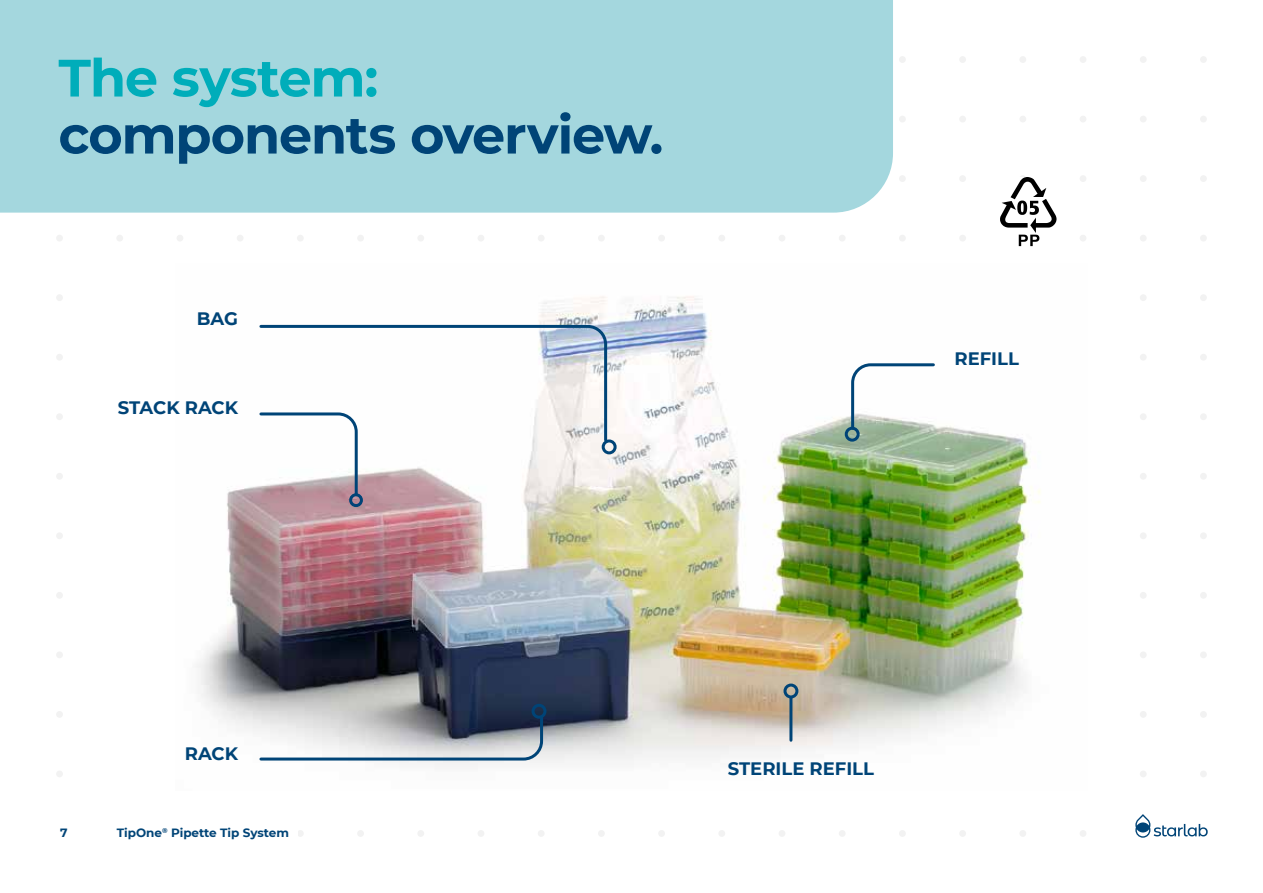
<style>
.page{position:relative;width:1263px;height:893px;background:#fff}
.page>*{position:absolute;margin:0;border:0;box-sizing:border-box;transform-origin:0 0}
.t1{font:700 52.5px "Montserrat";letter-spacing:-.025em;color:#047}
.t2{font:700 52.5px "Montserrat";letter-spacing:-.02em;color:#00adba}
.t3{font:700 18px "Montserrat";color:#047}
.t4{font:700 12px "Montserrat";color:#047}
</style>
<div class="page">
<div style="left:899px;top:56px;width:7px;height:7px;background:#f2f2f2;border-radius:50%"></div>
<div style="left:959px;top:56px;width:7px;height:7px;background:#f2f2f2;border-radius:50%"></div>
<div style="left:1019px;top:56px;width:7px;height:7px;background:#f2f2f2;border-radius:50%"></div>
<div style="left:1080px;top:56px;width:6px;height:7px;background:#f2f2f2;border-radius:50%"></div>
<div style="left:1140px;top:56px;width:7px;height:7px;background:#f2f2f2;border-radius:50%"></div>
<div style="left:1200px;top:56px;width:7px;height:7px;background:#f2f2f2;border-radius:50%"></div>
<div style="left:899px;top:116px;width:7px;height:6px;background:#f2f2f2;border-radius:50%"></div>
<div style="left:959px;top:116px;width:7px;height:6px;background:#f2f2f2;border-radius:50%"></div>
<div style="left:1019px;top:116px;width:7px;height:6px;background:#f2f2f2;border-radius:50%"></div>
<svg style="left:1080px;top:116px;width:6px;height:6px"></svg>
<div style="left:1140px;top:116px;width:7px;height:6px;background:#f2f2f2;border-radius:50%"></div>
<div style="left:1200px;top:116px;width:7px;height:6px;background:#f2f2f2;border-radius:50%"></div>
<div style="left:899px;top:175px;width:7px;height:7px;background:#f2f2f2;border-radius:50%"></div>
<div style="left:959px;top:175px;width:7px;height:7px;background:#f2f2f2;border-radius:50%"></div>
<div style="left:1019px;top:175px;width:7px;height:7px;background:#f2f2f2;border-radius:50%"></div>
<div style="left:1080px;top:175px;width:6px;height:7px;background:#f2f2f2;border-radius:50%"></div>
<div style="left:1140px;top:175px;width:7px;height:7px;background:#f2f2f2;border-radius:50%"></div>
<div style="left:1200px;top:175px;width:7px;height:7px;background:#f2f2f2;border-radius:50%"></div>
<div style="left:56px;top:235px;width:7px;height:7px;background:#f2f2f2;border-radius:50%"></div>
<div style="left:116px;top:235px;width:7px;height:7px;background:#f2f2f2;border-radius:50%"></div>
<div style="left:177px;top:235px;width:6px;height:7px;background:#f2f2f2;border-radius:50%"></div>
<div style="left:237px;top:235px;width:7px;height:7px;background:#f2f2f2;border-radius:50%"></div>
<div style="left:297px;top:235px;width:7px;height:7px;background:#f2f2f2;border-radius:50%"></div>
<div style="left:357px;top:235px;width:7px;height:7px;background:#f2f2f2;border-radius:50%"></div>
<div style="left:417px;top:235px;width:7px;height:7px;background:#f2f2f2;border-radius:50%"></div>
<div style="left:478px;top:235px;width:6px;height:7px;background:#f2f2f2;border-radius:50%"></div>
<div style="left:538px;top:235px;width:7px;height:7px;background:#f2f2f2;border-radius:50%"></div>
<div style="left:598px;top:235px;width:7px;height:7px;background:#f2f2f2;border-radius:50%"></div>
<div style="left:658px;top:235px;width:7px;height:7px;background:#f2f2f2;border-radius:50%"></div>
<div style="left:718px;top:235px;width:7px;height:7px;background:#f2f2f2;border-radius:50%"></div>
<div style="left:779px;top:235px;width:6px;height:7px;background:#f2f2f2;border-radius:50%"></div>
<div style="left:839px;top:235px;width:7px;height:7px;background:#f2f2f2;border-radius:50%"></div>
<div style="left:899px;top:235px;width:7px;height:7px;background:#f2f2f2;border-radius:50%"></div>
<div style="left:959px;top:235px;width:7px;height:7px;background:#f2f2f2;border-radius:50%"></div>
<div style="left:1080px;top:235px;width:6px;height:7px;background:#f2f2f2;border-radius:50%"></div>
<div style="left:1140px;top:235px;width:7px;height:7px;background:#f2f2f2;border-radius:50%"></div>
<div style="left:1200px;top:235px;width:7px;height:7px;background:#f2f2f2;border-radius:50%"></div>
<div style="left:56px;top:294px;width:7px;height:7px;background:#f2f2f2;border-radius:50%"></div>
<div style="left:1140px;top:294px;width:7px;height:7px;background:#f2f2f2;border-radius:50%"></div>
<div style="left:1200px;top:294px;width:7px;height:7px;background:#f2f2f2;border-radius:50%"></div>
<div style="left:56px;top:354px;width:7px;height:7px;background:#f2f2f2;border-radius:50%"></div>
<div style="left:1140px;top:354px;width:7px;height:7px;background:#f2f2f2;border-radius:50%"></div>
<div style="left:1200px;top:354px;width:7px;height:7px;background:#f2f2f2;border-radius:50%"></div>
<div style="left:56px;top:413px;width:7px;height:7px;background:#f2f2f2;border-radius:50%"></div>
<div style="left:1140px;top:413px;width:7px;height:7px;background:#f2f2f2;border-radius:50%"></div>
<div style="left:1200px;top:413px;width:7px;height:7px;background:#f2f2f2;border-radius:50%"></div>
<div style="left:56px;top:473px;width:7px;height:7px;background:#f2f2f2;border-radius:50%"></div>
<div style="left:1140px;top:473px;width:7px;height:7px;background:#f2f2f2;border-radius:50%"></div>
<div style="left:1200px;top:473px;width:7px;height:7px;background:#f2f2f2;border-radius:50%"></div>
<div style="left:56px;top:532px;width:7px;height:7px;background:#f2f2f2;border-radius:50%"></div>
<div style="left:1140px;top:532px;width:7px;height:7px;background:#f2f2f2;border-radius:50%"></div>
<div style="left:1200px;top:532px;width:7px;height:7px;background:#f2f2f2;border-radius:50%"></div>
<div style="left:56px;top:592px;width:7px;height:7px;background:#f2f2f2;border-radius:50%"></div>
<div style="left:1140px;top:592px;width:7px;height:7px;background:#f2f2f2;border-radius:50%"></div>
<div style="left:1200px;top:592px;width:7px;height:7px;background:#f2f2f2;border-radius:50%"></div>
<div style="left:56px;top:651px;width:7px;height:7px;background:#f2f2f2;border-radius:50%"></div>
<div style="left:1140px;top:651px;width:7px;height:7px;background:#f2f2f2;border-radius:50%"></div>
<div style="left:1200px;top:651px;width:7px;height:7px;background:#f2f2f2;border-radius:50%"></div>
<div style="left:56px;top:711px;width:7px;height:7px;background:#f2f2f2;border-radius:50%"></div>
<div style="left:1140px;top:711px;width:7px;height:7px;background:#f2f2f2;border-radius:50%"></div>
<div style="left:1200px;top:711px;width:7px;height:7px;background:#f2f2f2;border-radius:50%"></div>
<div style="left:56px;top:770px;width:7px;height:7px;background:#f2f2f2;border-radius:50%"></div>
<div style="left:1140px;top:770px;width:7px;height:7px;background:#f2f2f2;border-radius:50%"></div>
<div style="left:1200px;top:770px;width:7px;height:7px;background:#f2f2f2;border-radius:50%"></div>
<div style="left:297px;top:830px;width:7px;height:7px;background:#f2f2f2;border-radius:50%"></div>
<div style="left:357px;top:830px;width:7px;height:7px;background:#f2f2f2;border-radius:50%"></div>
<div style="left:417px;top:830px;width:7px;height:7px;background:#f2f2f2;border-radius:50%"></div>
<div style="left:478px;top:830px;width:6px;height:7px;background:#f2f2f2;border-radius:50%"></div>
<div style="left:538px;top:830px;width:7px;height:7px;background:#f2f2f2;border-radius:50%"></div>
<div style="left:598px;top:830px;width:7px;height:7px;background:#f2f2f2;border-radius:50%"></div>
<div style="left:658px;top:830px;width:7px;height:7px;background:#f2f2f2;border-radius:50%"></div>
<div style="left:718px;top:830px;width:7px;height:7px;background:#f2f2f2;border-radius:50%"></div>
<div style="left:779px;top:830px;width:6px;height:7px;background:#f2f2f2;border-radius:50%"></div>
<div style="left:839px;top:830px;width:7px;height:7px;background:#f2f2f2;border-radius:50%"></div>
<div style="left:899px;top:830px;width:7px;height:7px;background:#f2f2f2;border-radius:50%"></div>
<div style="left:959px;top:830px;width:7px;height:7px;background:#f2f2f2;border-radius:50%"></div>
<div style="left:1019px;top:830px;width:7px;height:7px;background:#f2f2f2;border-radius:50%"></div>
<div style="left:1080px;top:830px;width:6px;height:7px;background:#f2f2f2;border-radius:50%"></div>
<div style="left:55px;top:816px;width:243px;height:33px;background:#fff"></div>
<img style="left:196px;top:296px;width:845px;height:471px">
<div style="left:845px;top:427px;width:15px;height:15px;border:3px solid #047;border-radius:50%"></div>
<div style="left:602px;top:439px;width:15px;height:15px;border:3px solid #047;border-radius:50%"></div>
<div style="left:349px;top:493px;width:14px;height:14px;border:3px solid #047;border-radius:50%"></div>
<div style="left:531px;top:704px;width:15px;height:15px;border:3px solid #047;border-radius:50%"></div>
<div style="left:783px;top:684px;width:15px;height:14px;border:3px solid #047;border-radius:50%"></div>
<svg style="left:1000px;top:177px;width:56px;height:69px"></svg>
<div style="left:0;top:0;width:893px;height:213px;background:#a4d7de"></div>
<svg style="left:850px;top:362px;width:86px;height:69px"></svg>
<svg style="left:258px;top:323px;width:351px;height:175px"></svg>
<svg style="left:258px;top:715px;width:287px;height:47px"></svg>
<hr style="left:789px;top:698px;width:3px;height:42px;background:#047">
<svg style="left:1135px;top:814px;width:73px;height:24px"></svg>
<h1 class="t2" style="left:58px;top:40px;width:321px">The system:</h1>
<h1 class="t1" style="left:58px;top:97px;width:606px">components overview.</h1>
<p class="t3" style="left:197px;top:305px;width:43px">BAG</p>
<p class="t3" style="left:118px;top:395px;width:122px">STACK RACK</p>
<p class="t3" style="left:954px;top:346px;width:66px">REFILL</p>
<p class="t4" style="left:60px;top:824px;width:9px">7</p>
<p class="t3" style="left:185px;top:741px;width:55px">RACK</p>
<p class="t4" style="left:117px;top:824px;width:174px">TipOne<sup>®</sup> Pipette Tip System</p>
<p class="t3" style="left:728px;top:755px;width:148px">STERILE REFILL</p>
</div>
